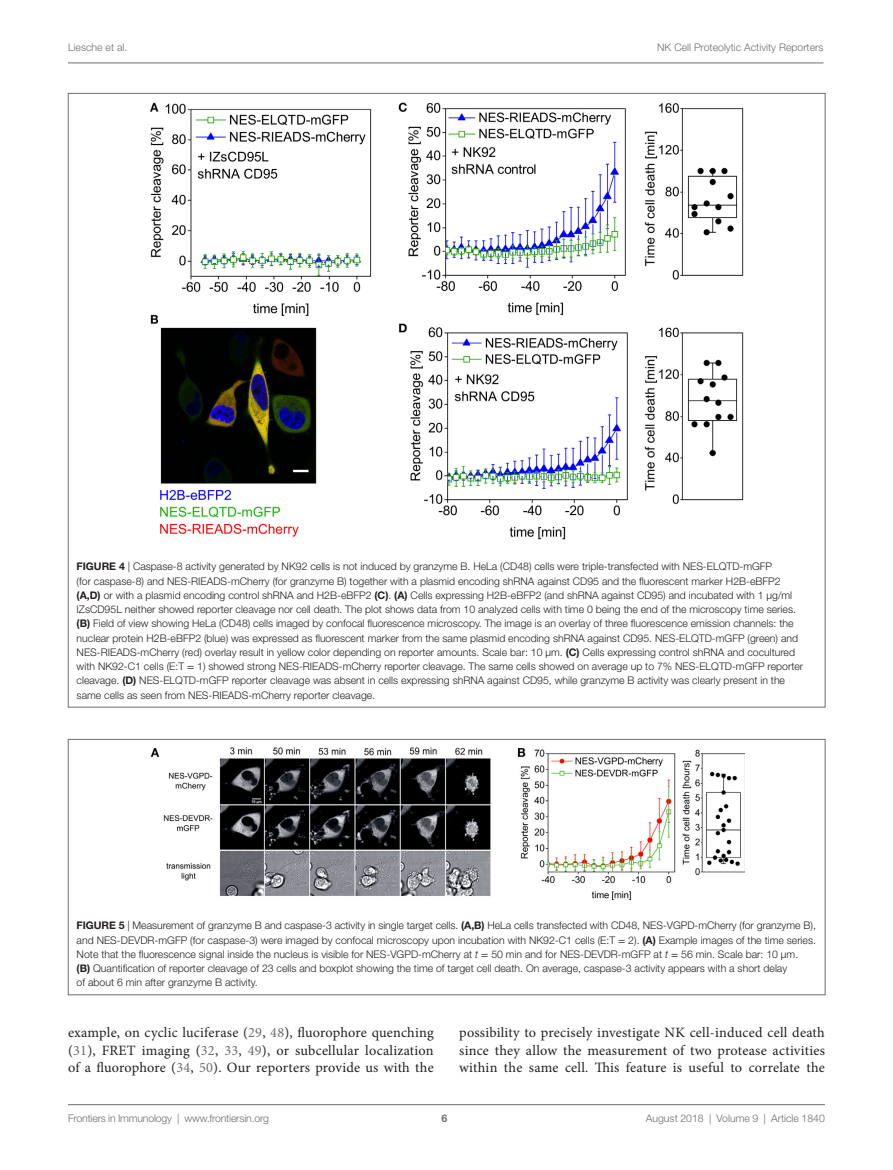
<style>
.page{position:relative;width:893px;height:1170px;background:#fff}
.page>*{position:absolute;margin:0;border:0;box-sizing:border-box;transform-origin:0 0}
.t1{font:14.25px/17.2px "Minion Pro";letter-spacing:.015em;color:#231f20;text-align:justify}
.t2{font:300 10.5px/14.2px "Helvetica Neue LT Std";color:#231f20}
.t3{font:300 10.5px "Helvetica Neue LT Std";color:#6c6d70}
.t4{font:700 10.5px "Helvetica Neue LT Std";color:#6c6d70}
.s1{font-weight:700}
.s2{font-family:"STIX General";font-weight:400}
.s3{font-style:italic}
.s4{color:#6c6d70}
</style>
<div class="page">
<img style="left:150px;top:747px;width:594px;height:152px">
<div style="left:68px;top:739px;width:757px;height:255px;border:1px solid #6c6d70"></div>
<img style="left:150px;top:102px;width:594px;height:438px">
<hr style="left:68px;top:63px;width:756px;height:1px;background:#6c6d70">
<hr style="left:68px;top:1104px;width:757px;height:1px;background:#6c6d70">
<p class="t3" style="left:68px;top:41px;width:61px">Liesche et al.</p>
<p class="t3" style="left:657px;top:41px;width:168px">NK Cell Proteolytic Activity Reporters</p>
<p class="t2" style="left:77px;top:559px;width:728px"><span class="s1">FIGURE 4</span> | Caspase-8 activity generated by NK92 cells is not induced by granzyme B. HeLa (CD48) cells were triple-transfected with NES-ELQTD-mGFP<br>(for caspase-8) and NES-RIEADS-mCherry (for granzyme B) together with a plasmid encoding shRNA against CD95 and the fluorescent marker H2B-eBFP2 <span class="s1">(A,D)</span> or with a plasmid encoding control shRNA and H2B-eBFP2 <span class="s1">(C)</span>. <span class="s1">(A)</span> Cells expressing H2B-eBFP2 (and shRNA against CD95) and incubated with 1 µg/ml IZsCD95L neither showed reporter cleavage nor cell death. The plot shows data from 10 analyzed cells with time 0 being the end of the microscopy time series. <span class="s1">(B)</span> Field of view showing HeLa (CD48) cells imaged by confocal fluorescence microscopy. The image is an overlay of three fluorescence emission channels: the nuclear protein H2B-eBFP2 (blue) was expressed as fluorescent marker from the same plasmid encoding shRNA against CD95. NES-ELQTD-mGFP (green) and NES-RIEADS-mCherry (red) overlay result in yellow color depending on reporter amounts. Scale bar: 10 µm. <span class="s1">(C)</span> Cells expressing control shRNA and cocultured with NK92-C1 cells (E:T <span class="s2">=</span> 1) showed strong NES-RIEADS-mCherry reporter cleavage. The same cells showed on average up to 7% NES-ELQTD-mGFP reporter cleavage. <span class="s1">(D)</span> NES-ELQTD-mGFP reporter cleavage was absent in cells expressing shRNA against CD95, while granzyme B activity was clearly present in the same cells as seen from NES-RIEADS-mCherry reporter cleavage.</p>
<p class="t2" style="left:77px;top:918px;width:741px"><span class="s1">FIGURE 5</span> | Measurement of granzyme B and caspase-3 activity in single target cells. <span class="s1">(A,B)</span> HeLa cells transfected with CD48, NES-VGPD-mCherry (for granzyme B), and NES-DEVDR-mGFP (for caspase-3) were imaged by confocal microscopy upon incubation with NK92-C1 cells (E:T <span class="s2">=</span> 2). <span class="s1">(A)</span> Example images of the time series.<br>Note that the fluorescence signal inside the nucleus is visible for NES-VGPD-mCherry at <span class="s3">t</span> <span class="s2">=</span> 50 min and for NES-DEVDR-mGFP at <span class="s3">t</span> <span class="s2">=</span> 56 min. Scale bar: 10 µm.<br><span class="s1">(B)</span> Quantification of reporter cleavage of 23 cells and boxplot showing the time of target cell death. On average, caspase-3 activity appears with a short delay<br>of about 6 min after granzyme B activity.</p>
<h1 class="t1" style="left:68px;top:1024px;width:367px">example, on cyclic luciferase (<span class="s4">29</span>, <span class="s4">48</span>), fluorophore quenching (<span class="s4">31</span>), FRET imaging (<span class="s4">32</span>, <span class="s4">33</span>, <span class="s4">49</span>), or subcellular localization of a fluorophore (<span class="s4">34</span>, <span class="s4">50</span>). Our reporters provide us with the</h1>
<h1 class="t1" style="left:459px;top:1024px;width:367px">possibility to precisely investigate NK cell-induced cell death since they allow the measurement of two protease activities within the same cell. This feature is useful to correlate the</h1>
<p class="t3" style="left:68px;top:1111px;width:203px">Frontiers in Immunology | www.frontiersin.org</p>
<p class="t3" style="left:646px;top:1111px;width:181px">August 2018 | Volume 9 | Article 1840</p>
<p class="t4" style="left:441px;top:1111px;width:7px">6</p>
</div>
